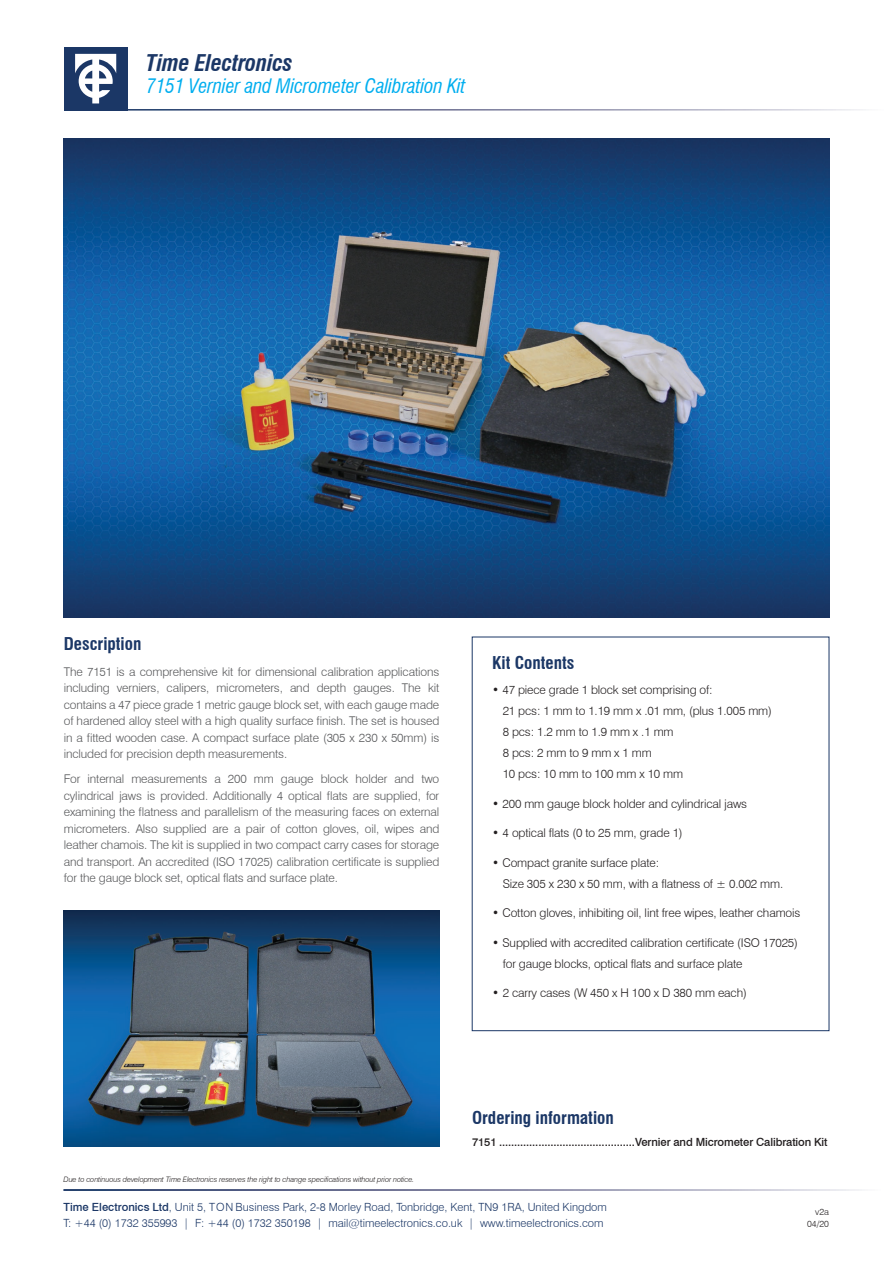
<style>
.page{position:relative;width:893px;height:1263px;background:#fff}
.page>*{position:absolute;margin:0;border:0;box-sizing:border-box;transform-origin:0 0}
.t1{font:italic 700 condensed 22.5px "Swiss 721 BT";letter-spacing:-.01em;color:#1b3766}
.t2{font:italic condensed 19.5px "Swiss 721 BT";letter-spacing:-.01em;color:#00aeef}
.t3{font:700 condensed 17.25px "Swiss 721 BT";color:#1b3766}
.t4{font:300 12px/16.5px "Swiss 721 BT";letter-spacing:-.01em;color:#57585a;text-align:justify}
.t5{font:300 12px/21px "Swiss 721 BT";letter-spacing:-.01em;color:#231f20}
.t6{font:300 11.25px/16.5px "Swiss 721 BT";color:#1b3766}
.t7{font:500 11.25px "Swiss 721 BT";letter-spacing:-.01em;color:#231f20}
.t8{font:300 9px "Swiss 721 BT";color:#231f20}
.t9{font:italic 300 7.5px "Swiss 721 BT";letter-spacing:-.01em;color:#231f20}
.s1{font-weight:500}
</style>
<div class="page">
<div style="left:64px;top:47px;width:64px;height:64px;background:#1b3766"></div>
<svg style="left:75px;top:54px;width:41px;height:49px"></svg>
<img style="left:64px;top:910px;width:375px;height:236px">
<img style="left:64px;top:138px;width:765px;height:480px">
<p class="t1" style="left:146px;top:49px;width:148px">Time Electronics</p>
<p class="t2" style="left:146px;top:75px;width:321px">7151 Vernier and Micrometer Calibration Kit</p>
<p class="t3" style="left:64px;top:634px;width:79px">Description</p>
<p class="t4" style="left:64px;top:663px;width:377px">The 7151 is a comprehensive kit for dimensional calibration applications including verniers, calipers, micrometers, and depth gauges. The kit contains a 47 piece grade 1 metric gauge block set, with each gauge made of hardened alloy steel with a high quality surface finish. The set is housed in a fitted wooden case. A compact surface plate (305 x 230 x 50mm) is included for precision depth measurements.</p>
<p class="t4" style="left:64px;top:770px;width:377px">For internal measurements a 200 mm gauge block holder and two cylindrical jaws is provided. Additionally 4 optical flats are supplied, for examining the flatness and parallelism of the measuring faces on external micrometers. Also supplied are a pair of cotton gloves, oil, wipes and leather chamois. The kit is supplied in two compact carry cases for storage and transport. An accredited (ISO 17025) calibration certificate is supplied for the gauge block set, optical flats and surface plate.</p>
<p class="t3" style="left:492px;top:652px;width:84px">Kit Contents</p>
<p class="t5" style="left:503px;top:679px;width:271px;text-indent:-10px">• 47 piece grade 1 block set comprising of:<br>21 pcs: 1 mm to 1.19 mm x .01 mm, (plus 1.005 mm)<br>8 pcs: 1.2 mm to 1.9 mm x .1 mm<br>8 pcs: 2 mm to 9 mm x 1 mm<br>10 pcs: 10 mm to 100 mm x 10 mm</p>
<p class="t5" style="left:492px;top:793px;width:256px">• 200 mm gauge block holder and cylindrical jaws</p>
<p class="t5" style="left:492px;top:822px;width:192px">• 4 optical flats (0 to 25 mm, grade 1)</p>
<p class="t5" style="left:503px;top:852px;width:282px;text-indent:-10px">• Compact granite surface plate:<br>Size 305 x 230 x 50 mm, with a flatness of ± 0.002 mm.</p>
<p class="t5" style="left:492px;top:902px;width:310px">• Cotton gloves, inhibiting oil, lint free wipes, leather chamois</p>
<p class="t5" style="left:503px;top:932px;width:297px;text-indent:-10px">• Supplied with accredited calibration certificate (ISO 17025) for gauge blocks, optical flats and surface plate</p>
<p class="t5" style="left:492px;top:982px;width:256px">• 2 carry cases (W 450 x H 100 x D 380 mm each)</p>
<p class="t9" style="left:64px;top:1175px;width:352px">Due to continuous development Time Electronics reserves the right to change specifications without prior notice.</p>
<p class="t3" style="left:472px;top:1107px;width:143px">Ordering information</p>
<p class="t7" style="left:472px;top:1135px;width:357px">7151 .............................................Vernier and Micrometer Calibration Kit</p>
<p class="t6" style="left:64px;top:1198px;width:545px"><span class="s1">Time Electronics Ltd</span>, Unit 5, T O N Business Park, 2-8 Morley Road, Tonbridge, Kent, TN9 1RA, United Kingdom<br>T: +44 (0) 1732 355993 | F: +44 (0) 1732 350198 | mail@timeelectronics.co.uk | www.timeelectronics.com</p>
<p class="t8" style="left:815px;top:1207px;width:15px">v2a</p>
<p class="t8" style="left:807px;top:1219px;width:23px">04/20</p>
</div>
